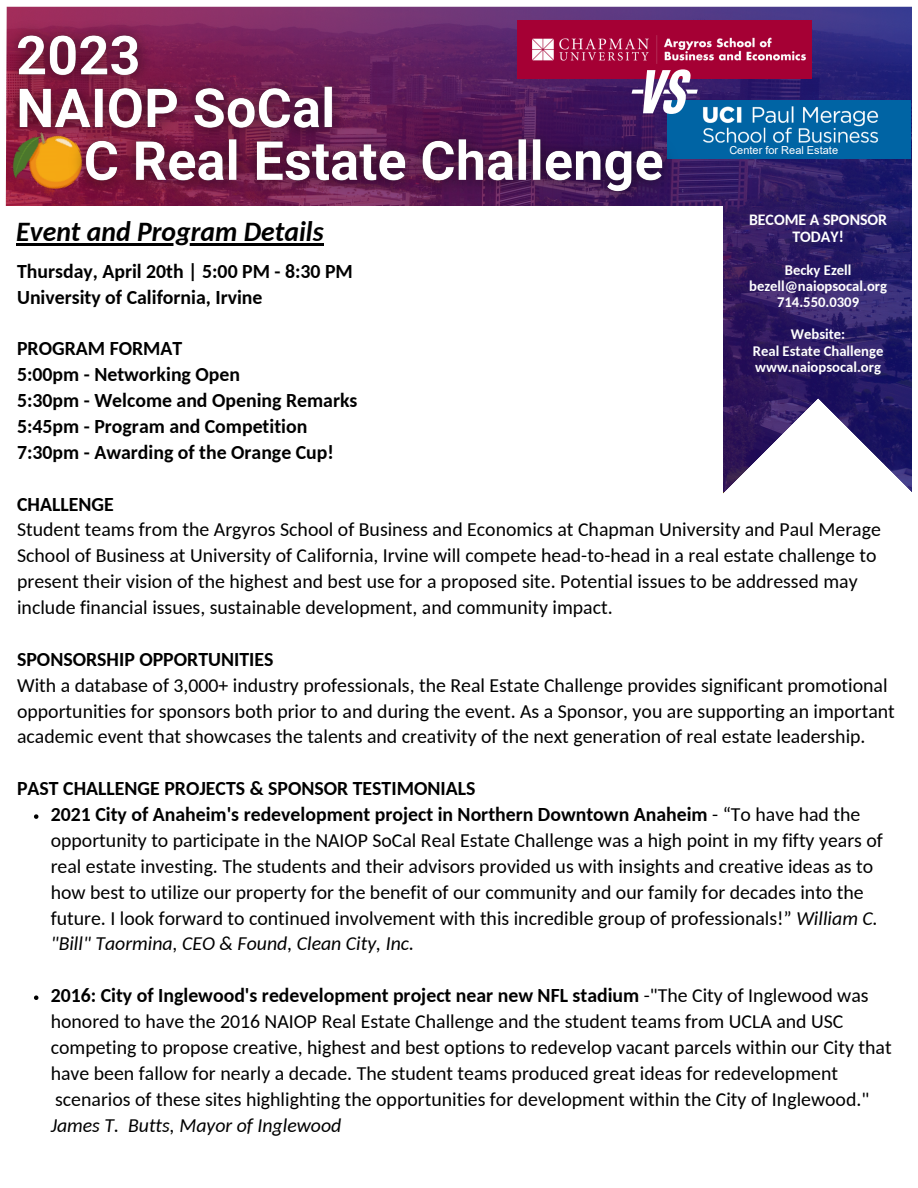
<style>
.page{position:relative;width:918px;height:1188px;background:#fff}
.page>*{position:absolute;margin:0;border:0;box-sizing:border-box;transform-origin:0 0}
.t1{font:italic 700 27.75px "Carlito";color:#000}
.t2{font:19.8px/25.8px "Carlito";color:#000}
.t3{font:700 19.8px/25.8px "Carlito";color:#000}
.t4{font:italic 19.8px "Carlito";color:#000}
.t5{font:700 15.9px/17.2px "Carlito";color:#fff;text-align:center}
.t6{font:700 14.7px/16.2px "Carlito";color:#fff;text-align:center}
.t7{font:10.95px "Arial";color:#fff}
.s1{font-weight:700}
.s2{font-style:italic}
</style>
<div class="page">
<img style="left:687px;top:7px;width:224px;height:391px">
<div style="left:0;top:207px;width:723px;height:387px;background:#fff"></div>
<svg style="left:34px;top:814px;width:4px;height:5px"></svg>
<svg style="left:34px;top:995px;width:4px;height:5px"></svg>
<hr style="left:16px;top:243px;width:308px;height:3px;background:#000">
<div style="left:517px;top:20px;width:295px;height:58px;background:#a50034"></div>
<div style="left:668px;top:100px;width:243px;height:58px;background:#0064a4"></div>
<svg style="left:687px;top:70px;width:11px;height:30px"></svg>
<img style="left:687px;top:37px;width:119px;height:24px">
<img style="left:702px;top:106px;width:177px;height:37px">
<svg style="left:723px;top:398px;width:189px;height:96px"></svg>
<img style="left:5px;top:6px;width:682px;height:200px">
<p class="t7" style="left:729px;top:144px;width:110px">Center for Real Estate</p>
<p class="t5" style="left:749px;top:213px;width:140px">BECOME A SPONSOR<br>TODAY!</p>
<p class="t6" style="left:749px;top:263px;width:139px">Becky Ezell bezell@naiopsocal.org<br>714.550.0309</p>
<p class="t6" style="left:753px;top:328px;width:132px">Website:<br>Real Estate Challenge www.naiopsocal.org</p>
<h1 class="t1" style="left:16px;top:220px;width:309px">Event and Program Details</h1>
<p class="t3" style="left:17px;top:260px;width:337px">Thursday, April 20th | 5:00 PM - 8:30 PM<br>University of California, Irvine</p>
<p class="t3" style="left:17px;top:338px;width:342px">PROGRAM FORMAT<br>5:00pm - Networking Open<br>5:30pm - Welcome and Opening Remarks<br>5:45pm - Program and Competition<br>7:30pm - Awarding of the Orange Cup!</p>
<p class="t3" style="left:17px;top:493px;width:98px">CHALLENGE</p>
<p class="t2" style="left:17px;top:519px;width:865px">Student teams from the Argyros School of Business and Economics at Chapman University and Paul Merage School of Business at University of California, Irvine will compete head-to-head in a real estate challenge to present their vision of the highest and best use for a proposed site. Potential issues to be addressed may include financial issues, sustainable development, and community impact.</p>
<p class="t3" style="left:17px;top:648px;width:258px">SPONSORSHIP OPPORTUNITIES</p>
<p class="t2" style="left:17px;top:674px;width:879px">With a database of 3,000+ industry professionals, the Real Estate Challenge provides significant promotional opportunities for sponsors both prior to and during the event. As a Sponsor, you are supporting an important academic event that showcases the talents and creativity of the next generation of real estate leadership.</p>
<p class="t3" style="left:17px;top:777px;width:460px">PAST CHALLENGE PROJECTS &amp; SPONSOR TESTIMONIALS</p>
<p class="t2" style="left:51px;top:803px;width:834px"><span class="s1">2021 City of Anaheim's redevelopment project in Northern Downtown Anaheim</span> - “To have had the opportunity to participate in the NAIOP SoCal Real Estate Challenge was a high point in my fifty years of real estate investing. The students and their advisors provided us with insights and creative ideas as to how best to utilize our property for the benefit of our community and our family for decades into the future. I look forward to continued involvement with this incredible group of professionals!” <span class="s2">William C. "Bill" Taormina, CEO &amp; Found, Clean City, Inc.</span></p>
<p class="t2" style="left:51px;top:984px;width:842px"><span class="s1">2016: City of Inglewood's redevelopment project near new NFL stadium</span> -"The City of Inglewood was honored to have the 2016 NAIOP Real Estate Challenge and the student teams from UCLA and USC competing to propose creative, highest and best options to redevelop vacant parcels within our City that have been fallow for nearly a decade. The student teams produced great ideas for redevelopment scenarios of these sites highlighting the opportunities for development within the City of Inglewood."</p>
<p class="t4" style="left:51px;top:1117px;width:292px">James T. Butts, Mayor of Inglewood</p>
</div>
